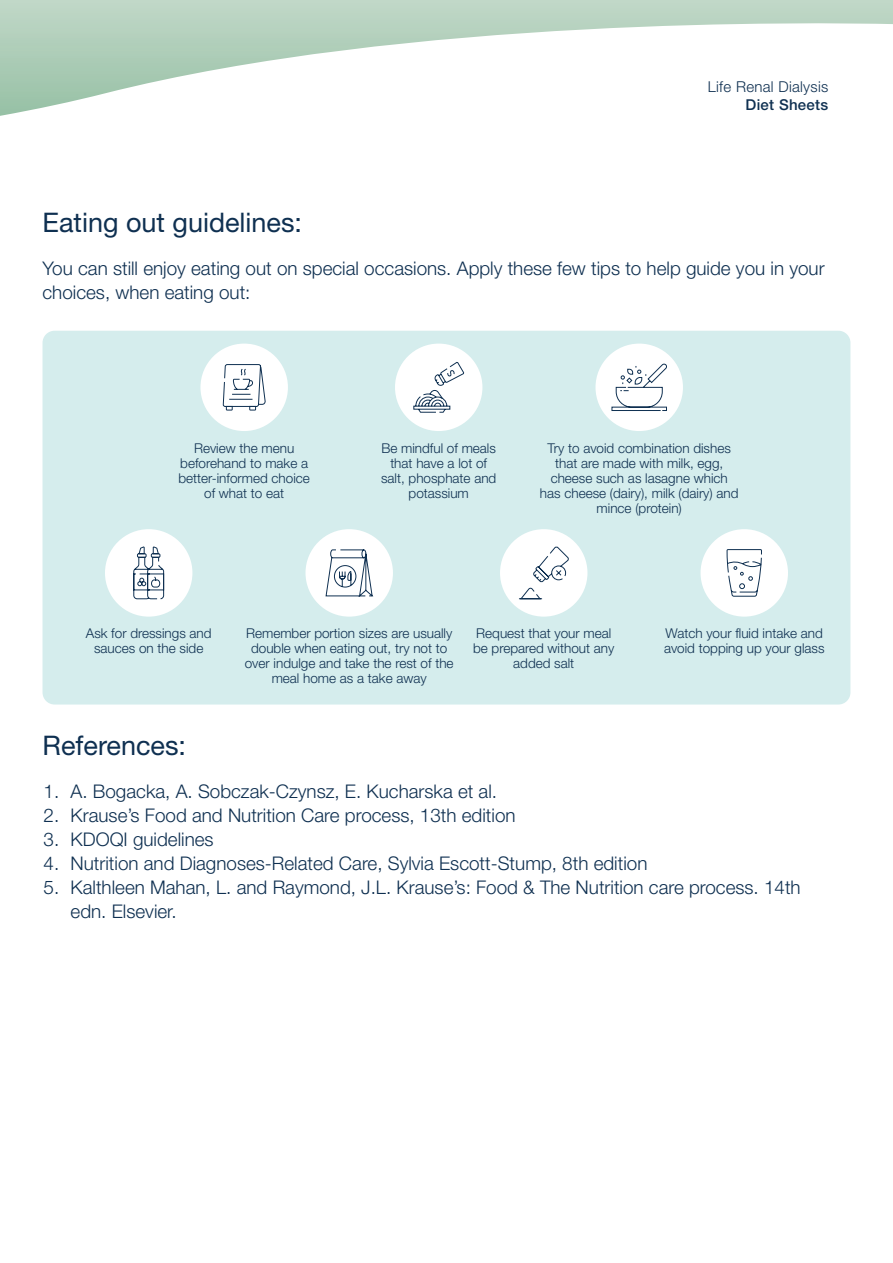
<style>
.page{position:relative;width:893px;height:1263px;background:#fff}
.page>*{position:absolute;margin:0;border:0;box-sizing:border-box;transform-origin:0 0}
.t1{font:27px "Helvetica Neue LT Std";color:#0f3051}
.t2{font:300 18.9px/24px "Helvetica Neue LT Std";color:#0f3051}
._20pt_reg_page_heading{font:300 15px "Helvetica Neue LT Std";letter-spacing:.02em;color:#0f3051}
._20pt_reg_page_heading-2{font:500 15px "Helvetica Neue LT Std";letter-spacing:.02em;color:#0f3051}
.t3{font:300 13.5px/15px "Helvetica Neue LT Std";color:#0f3051;text-align:center}
</style>
<div class="page">
<svg style="left:0;top:0;width:893px;height:116px"></svg>
<div style="left:43px;top:331px;width:807px;height:373px;background:#d5eded;border-radius:12px"></div>
<div style="left:105px;top:529px;width:87px;height:88px;background:#fff;border-radius:50%"></div>
<div style="left:200px;top:344px;width:88px;height:87px;background:#fff;border-radius:50%"></div>
<div style="left:305px;top:529px;width:88px;height:88px;background:#fff;border-radius:50%"></div>
<div style="left:395px;top:344px;width:87px;height:87px;background:#fff;border-radius:50%"></div>
<div style="left:500px;top:529px;width:87px;height:88px;background:#fff;border-radius:50%"></div>
<div style="left:595px;top:344px;width:88px;height:87px;background:#fff;border-radius:50%"></div>
<div style="left:700px;top:529px;width:88px;height:88px;background:#fff;border-radius:50%"></div>
<svg style="left:223px;top:364px;width:42px;height:47px"></svg>
<svg style="left:413px;top:362px;width:51px;height:51px"></svg>
<svg style="left:133px;top:546px;width:31px;height:53px"></svg>
<svg style="left:326px;top:549px;width:47px;height:47px"></svg>
<svg style="left:519px;top:546px;width:50px;height:53px"></svg>
<svg style="left:727px;top:549px;width:35px;height:47px"></svg>
<svg style="left:612px;top:363px;width:55px;height:48px"></svg>
<p class="t1" style="left:43px;top:206px;width:261px">Eating out guidelines:</p>
<p class="_20pt_reg_page_heading" style="left:708px;top:78px;width:122px">Life Renal Dialysis</p>
<p class="_20pt_reg_page_heading-2" style="left:746px;top:96px;width:84px">Diet Sheets</p>
<p class="t2" style="left:43px;top:256px;width:784px">You can still enjoy eating out on special occasions. Apply these few tips to help guide you in your choices, when eating out:</p>
<p class="t3" style="left:179px;top:440px;width:133px">Review the menu beforehand to make a better-informed choice</p>
<p class="t3" style="left:204px;top:485px;width:82px">of what to eat</p>
<p class="t3" style="left:381px;top:440px;width:117px">Be mindful of meals that have a lot of salt, phosphate and potassium</p>
<p class="t3" style="left:540px;top:440px;width:200px">Try to avoid combination dishes that are made with milk, egg, cheese such as lasagne which has cheese (dairy), milk (dairy) and mince (protein)</p>
<p class="t3" style="left:86px;top:625px;width:127px">Ask for dressings and sauces on the side</p>
<p class="t3" style="left:245px;top:625px;width:210px">Remember portion sizes are usually double when eating out, try not to over indulge and take the rest of the meal home as a take away</p>
<p class="t3" style="left:473px;top:625px;width:143px">Request that your meal be prepared without any added salt</p>
<p class="t3" style="left:664px;top:625px;width:162px;text-align:left">Watch your fluid intake and avoid topping up your glass</p>
<p class="t1" style="left:43px;top:729px;width:145px">References:</p>
<p class="t2" style="left:44px;top:779px;width:455px">1. A. Bogacka, A. Sobczak-Czynsz, E. Kucharska et al.</p>
<p class="t2" style="left:44px;top:803px;width:473px">2. Krause’s Food and Nutrition Care process, 13th edition</p>
<p class="t2" style="left:44px;top:827px;width:172px">3. KDOQI guidelines</p>
<p class="t2" style="left:44px;top:851px;width:605px">4. Nutrition and Diagnoses-Related Care, Sylvia Escott-Stump, 8th edition</p>
<p class="t2" style="left:71px;top:875px;width:732px;text-indent:-27px">5. Kalthleen Mahan, L. and Raymond, J.L. Krause’s: Food &amp; The Nutrition care process. 14th edn. Elsevier.</p>
</div>
